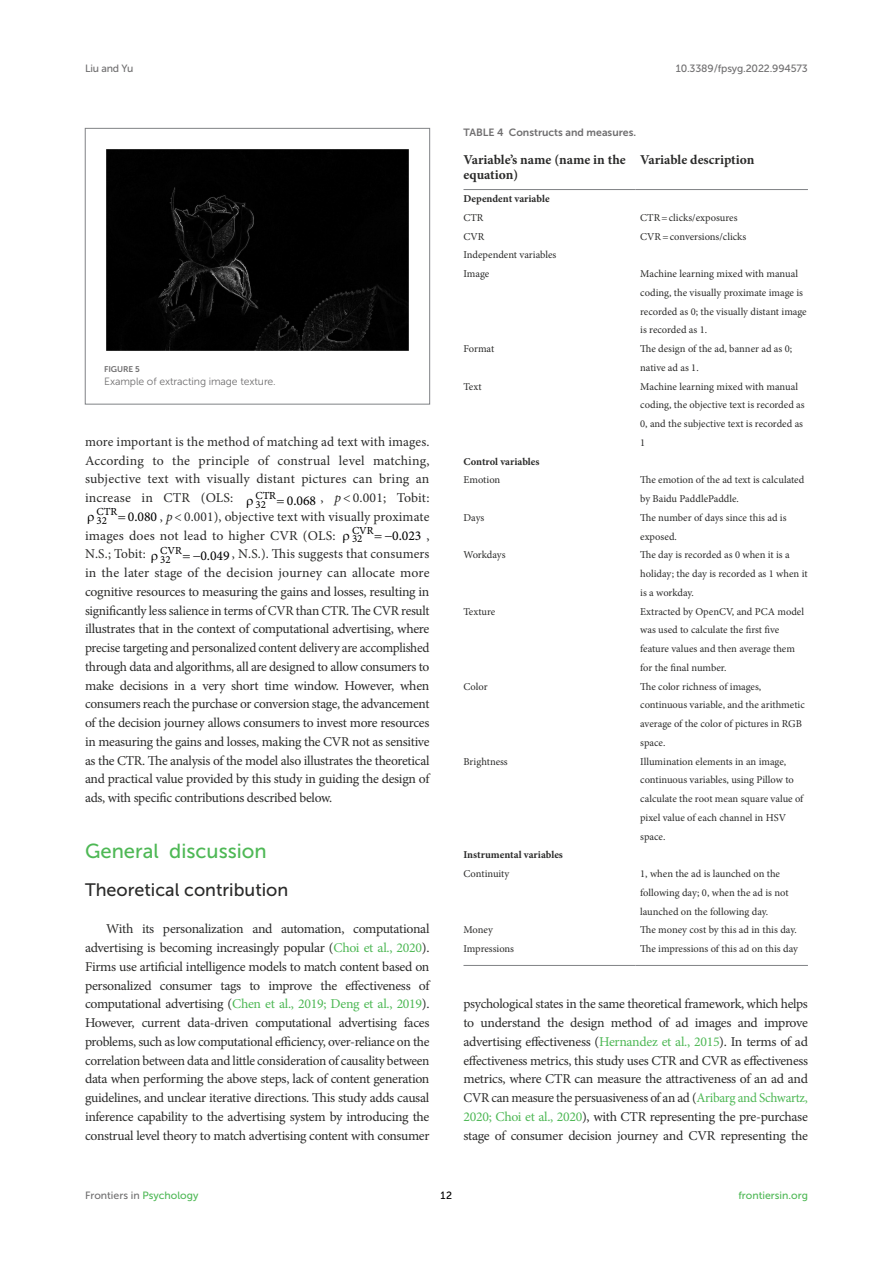
<style>
.page{position:relative;width:893px;height:1263px;background:#fff}
.page>*{position:absolute;margin:0;border:0;box-sizing:border-box;transform-origin:0 0}
.HEAD_1{font:20.25px "Museo Sans 500";color:#4eb855}
.HEAD_2_after_HEAD_1{font:18px "Museo Sans 500";color:#2b2b2a}
.TEXT_FLUSH{font:13.5px/18.8px "Minion Pro";letter-spacing:-.025em;color:#2b2b2a;text-align:justify}
.TEXT{font:13.5px/18.8px "Minion Pro";letter-spacing:.005em;color:#2b2b2a;text-align:justify}
.TB_CH{font:700 13.5px/15px "Minion Pro";color:#2b2b2a}
.spi-math-img{font:13.5px "Minion Pro";letter-spacing:.01em;color:#2b2b2a}
.spi-math-img-2{font:13.5px "Minion Pro Capt";letter-spacing:-.005em;color:#000}
.spi-math-img-3{font:10.8px/8.7px "Minion Pro Capt";letter-spacing:-.005em;color:#000}
.TB_TX{font:10.5px/18.8px "Minion Pro";color:#2b2b2a}
.t1{font:10.5px "Museo Sans 500";letter-spacing:-.015em;color:#706f70}
.TB_TX-2{font:700 10.5px "Minion Pro";color:#2b2b2a}
.FIG_LEG{font:10.5px "Museo Sans 300";letter-spacing:-.01em;color:#706f70}
.TT{font:10.5px "Museo Sans 700";color:#706f70}
.t2{font:10.5px "Museo Sans 500";color:#4eb855}
.t3{font:10.5px "Museo Sans 500";color:#000}
.FIG_HD{font:8.25px "Museo Sans 700";letter-spacing:-.01em;color:#706f70}
.s1{font-style:italic}
.s2{font-family:"Minion Pro Capt";color:#000}
.s3{font-family:"Minion Pro";color:#2b2b2a}
.s4{color:#4eb855}
</style>
<div class="page">
<img style="left:106px;top:149px;width:303px;height:202px">
<div style="left:85px;top:128px;width:345px;height:276px;border:1px solid #808285"></div>
<hr style="left:636px;top:965px;width:172px;height:1px;background:#808285">
<hr style="left:463px;top:965px;width:173px;height:1px;background:#808285">
<hr style="left:636px;top:189px;width:172px;height:1px;background:#808285">
<hr style="left:463px;top:189px;width:173px;height:1px;background:#808285">
<p class="t1" style="left:85px;top:63px;width:50px">Liu and Yu</p>
<p class="t1" style="left:676px;top:63px;width:134px">10.3389/fpsyg.2022.994573</p>
<p class="FIG_HD" style="left:104px;top:364px;width:37px">FIGURE 5</p>
<p class="FIG_LEG" style="left:104px;top:376px;width:173px">Example of extracting image texture.</p>
<p class="TEXT" style="left:85px;top:432px;width:346px">more important is the method of matching ad text with images.<br>According to the principle of construal level matching, subjective text with visually distant pictures can bring an increase in CTR (OLS:</p>
<p class="spi-math-img-3" style="left:255px;top:491px;width:22px">CTR<br>32</p>
<p class="spi-math-img-2" style="left:287px;top:491px;width:31px">0.068</p>
<p class="TEXT" style="left:321px;top:488px;width:110px">, <span class="s1">p</span> &lt; 0.001; Tobit:</p>
<p class="spi-math-img-3" style="left:97px;top:507px;width:22px">CTR<br>32</p>
<p class="spi-math-img" style="left:128px;top:507px;width:303px"><span class="s2">0.080</span> , <span class="s1">p</span> &lt; 0.001), objective text with visually proximate</p>
<p class="TEXT" style="left:85px;top:526px;width:252px">images does not lead to higher CVR (OLS:</p>
<p class="spi-math-img-3" style="left:352px;top:526px;width:23px">CVR<br>32</p>
<p class="spi-math-img-2" style="left:392px;top:526px;width:39px">0.023 <span class="s3">,</span></p>
<p class="TEXT" style="left:85px;top:545px;width:62px">N.S.; Tobit:</p>
<p class="spi-math-img-3" style="left:160px;top:546px;width:23px">CVR<br>32</p>
<p class="spi-math-img-2" style="left:200px;top:546px;width:31px">0.049</p>
<p class="TEXT" style="left:85px;top:545px;width:346px;text-indent:147px">, N.S.). This suggests that consumers in the later stage of the decision journey can allocate more cognitive resources to measuring the gains and losses, resulting in significantly less salience in terms of CVR than CTR. The CVR result illustrates that in the context of computational advertising, where precise targeting and personalized content delivery are accomplished through data and algorithms, all are designed to allow consumers to make decisions in a very short time window. However, when consumers reach the purchase or conversion stage, the advancement of the decision journey allows consumers to invest more resources in measuring the gains and losses, making the CVR not as sensitive as the CTR. The analysis of the model also illustrates the theoretical and practical value provided by this study in guiding the design of ads, with specific contributions described below.</p>
<p class="HEAD_1" style="left:85px;top:840px;width:183px">General discussion</p>
<p class="HEAD_2_after_HEAD_1" style="left:85px;top:880px;width:205px">Theoretical contribution</p>
<p class="TEXT_FLUSH" style="left:85px;top:920px;width:346px;text-indent:21px">With its personalization and automation, computational advertising is becoming increasingly popular (<span class="s4">Choi et al., 2020</span>).<br>Firms use artificial intelligence models to match content based on personalized consumer tags to improve the effectiveness of computational advertising (<span class="s4">Chen et al., 2019; Deng et al., 2019</span>).<br>However, current data-driven computational advertising faces problems, such as low computational efficiency, over-reliance on the correlation between data and little consideration of causality between data when performing the above steps, lack of content generation guidelines, and unclear iterative directions. This study adds causal inference capability to the advertising system by introducing the construal level theory to match advertising content with consumer</p>
<p class="TT" style="left:463px;top:127px;width:174px">TABLE 4 Constructs and measures.</p>
<p class="TB_CH" style="left:463px;top:152px;width:164px">Variable’s name (name in the equation)</p>
<p class="TB_CH" style="left:640px;top:152px;width:116px">Variable description</p>
<p class="TB_TX-2" style="left:463px;top:191px;width:88px">Dependent variable</p>
<p class="TB_TX" style="left:463px;top:208px;width:21px">CTR</p>
<p class="TB_TX" style="left:640px;top:208px;width:99px">CTR=clicks/exposures</p>
<p class="TB_TX" style="left:463px;top:227px;width:22px">CVR</p>
<p class="TB_TX" style="left:640px;top:227px;width:108px">CVR=conversions/clicks</p>
<p class="TB_TX" style="left:463px;top:246px;width:94px">Independent variables</p>
<p class="TB_TX" style="left:463px;top:264px;width:27px">Image</p>
<p class="TB_TX" style="left:640px;top:264px;width:168px">Machine learning mixed with manual coding, the visually proximate image is recorded as 0; the visually distant image is recorded as 1.</p>
<p class="TB_TX" style="left:463px;top:339px;width:32px">Format</p>
<p class="TB_TX" style="left:640px;top:339px;width:153px">The design of the ad, banner ad as 0; native ad as 1.</p>
<p class="TB_TX" style="left:463px;top:377px;width:20px">Text</p>
<p class="TB_TX" style="left:640px;top:377px;width:166px">Machine learning mixed with manual coding, the objective text is recorded as<br>0, and the subjective text is recorded as<br>1</p>
<p class="TB_TX-2" style="left:463px;top:454px;width:78px">Control variables</p>
<p class="TB_TX" style="left:463px;top:471px;width:38px">Emotion</p>
<p class="TB_TX" style="left:640px;top:471px;width:166px">The emotion of the ad text is calculated by Baidu PaddlePaddle.</p>
<p class="TB_TX" style="left:463px;top:508px;width:22px">Days</p>
<p class="TB_TX" style="left:640px;top:508px;width:148px">The number of days since this ad is exposed.</p>
<p class="TB_TX" style="left:463px;top:546px;width:44px">Workdays</p>
<p class="TB_TX" style="left:640px;top:546px;width:169px">The day is recorded as 0 when it is a holiday; the day is recorded as 1 when it is a workday.</p>
<p class="TB_TX" style="left:463px;top:602px;width:33px">Texture</p>
<p class="TB_TX" style="left:640px;top:602px;width:165px">Extracted by OpenCV, and PCA model was used to calculate the first five feature values and then average them for the final number.</p>
<p class="TB_TX" style="left:463px;top:677px;width:26px">Color</p>
<p class="TB_TX" style="left:640px;top:677px;width:166px">The color richness of images, continuous variable, and the arithmetic average of the color of pictures in RGB space.</p>
<p class="TB_TX" style="left:463px;top:752px;width:46px">Brightness</p>
<p class="TB_TX" style="left:640px;top:752px;width:165px">Illumination elements in an image, continuous variables, using Pillow to calculate the root mean square value of pixel value of each channel in HSV space.</p>
<p class="TB_TX-2" style="left:463px;top:848px;width:101px">Instrumental variables</p>
<p class="TB_TX" style="left:463px;top:864px;width:47px">Continuity</p>
<p class="TB_TX" style="left:640px;top:864px;width:150px">1, when the ad is launched on the following day; 0, when the ad is not launched on the following day.</p>
<p class="TB_TX" style="left:463px;top:921px;width:31px">Money</p>
<p class="TB_TX" style="left:640px;top:921px;width:158px">The money cost by this ad in this day.</p>
<p class="TB_TX" style="left:463px;top:939px;width:52px">Impressions</p>
<p class="TB_TX" style="left:640px;top:939px;width:159px">The impressions of this ad on this day</p>
<p class="TEXT_FLUSH" style="left:463px;top:995px;width:346px">psychological states in the same theoretical framework, which helps to understand the design method of ad images and improve advertising effectiveness (<span class="s4">Hernandez et al., 2015</span>). In terms of ad effectiveness metrics, this study uses CTR and CVR as effectiveness metrics, where CTR can measure the attractiveness of an ad and CVR can measure the persuasiveness of an ad (<span class="s4">Aribarg and Schwartz, 2020; Choi et al., 2020</span>), with CTR representing the pre-purchase stage of consumer decision journey and CVR representing the</p>
<p class="t1" style="left:85px;top:1190px;width:115px">Frontiers in <span class="s4">Psychology</span></p>
<p class="t3" style="left:441px;top:1190px;width:13px">12</p>
<p class="t2" style="left:738px;top:1190px;width:71px">frontiersin.org</p>
</div>
